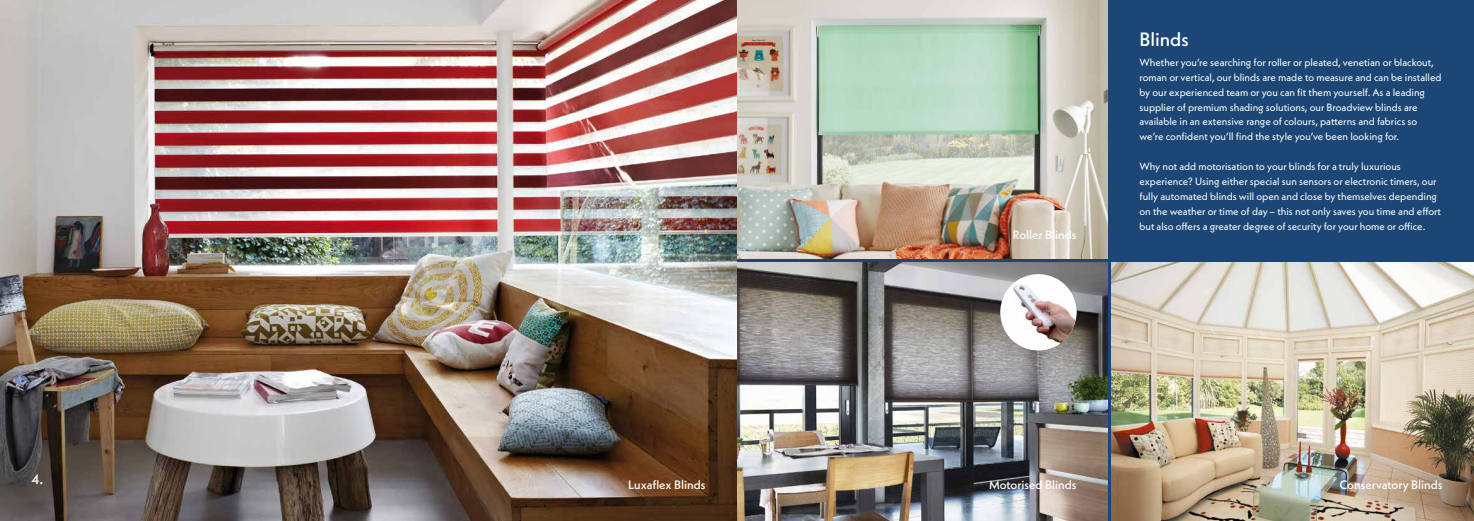
<style>
.page{position:relative;width:1474px;height:521px;background:#fff}
.page>*{position:absolute;margin:0;border:0;box-sizing:border-box;transform-origin:0 0}
.t1{font:500 19.25px "Neue Kabel";color:#fff}
.t2{font:500 14px "Neue Kabel";color:#fff}
.t3{font:500 12.25px "Neue Kabel";color:#fff}
.t4{font:10.5px/14.9px "Neue Kabel";color:#fff}
</style>
<div class="page">
<img style="left:0;top:0;width:737px;height:521px">
<div style="left:737px;top:0;width:736px;height:274px;background:#1c4675"></div>
<img style="left:737px;top:262px;width:736px;height:259px">
<img style="left:737px;top:0;width:370px;height:259px">
<hr style="left:1107px;top:0;width:3px;height:521px;background:#1c4675">
<svg style="left:1000px;top:274px;width:76px;height:76px"></svg>
<img style="left:1003px;top:278px;width:73px;height:72px">
<h2 class="t2" style="left:32px;top:470px;width:13px">4.</h2>
<p class="t3" style="left:628px;top:477px;width:79px">Luxaflex Blinds</p>
<p class="t3" style="left:1012px;top:227px;width:65px">Roller Blinds</p>
<h1 class="t1" style="left:1139px;top:27px;width:51px">Blinds</h1>
<p class="t4" style="left:1139px;top:55px;width:304px">Whether you’re searching for roller or pleated, venetian or blackout, roman or vertical, our blinds are made to measure and can be installed by our experienced team or you can fit them yourself. As a leading supplier of premium shading solutions, our Broadview blinds are available in an extensive range of colours, patterns and fabrics so we’re confident you’ll find the style you’ve been looking for.</p>
<p class="t4" style="left:1139px;top:159px;width:303px">Why not add motorisation to your blinds for a truly luxurious experience? Using either special sun sensors or electronic timers, our fully automated blinds will open and close by themselves depending on the weather or time of day – this not only saves you time and effort but also offers a greater degree of security for your home or office.</p>
<p class="t3" style="left:989px;top:477px;width:89px">Motorised Blinds</p>
<p class="t3" style="left:1339px;top:477px;width:105px">Conservatory Blinds</p>
</div>
